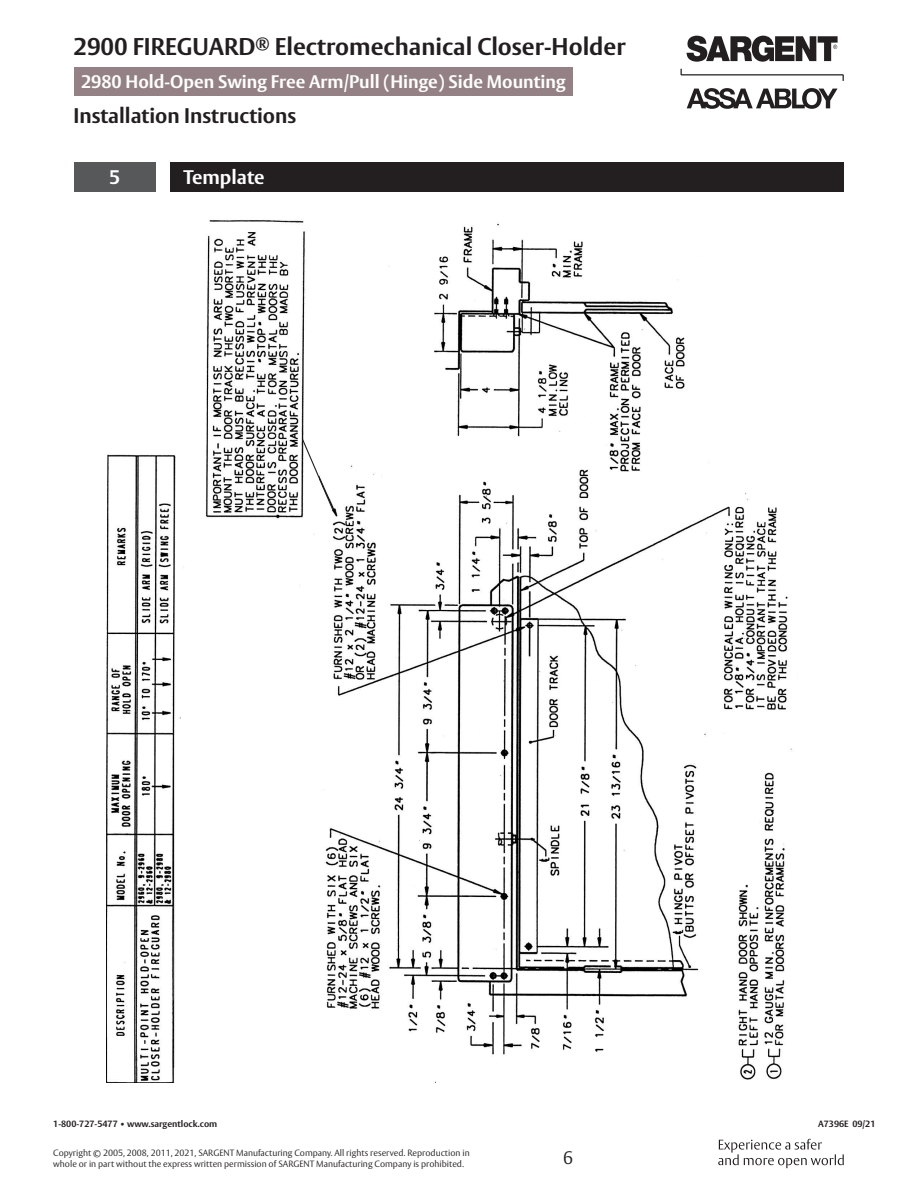
<style>
.page{position:relative;width:918px;height:1188px;background:#fff}
.page>*{position:absolute;margin:0;border:0;box-sizing:border-box;transform-origin:0 0}
.t1{font:700 24px "ASSA Vesta";color:#231f20}
.t2{font:700 21px "ASSA Vesta";color:#231f20}
.SECTION_NAME_START{font:700 19.5px "ASSA Vesta";color:#fff}
.Section_Number{font:700 19.5px "ASSA Vesta";color:#fff}
.t3{font:700 18px "ASSA Vesta";color:#fff}
.t4{font:300 18px "ASSA Vesta";color:#231f20}
.t5{font:300 9px/10.8px "ASSA Vesta";color:#231f20}
.t6{font:700 9px "ASSA Vesta";color:#231f20}
</style>
<div class="page">
<svg style="left:681px;top:69px;width:163px;height:12px"></svg>
<svg style="left:687px;top:88px;width:151px;height:21px"></svg>
<svg style="left:687px;top:36px;width:151px;height:26px"></svg>
<svg style="left:718px;top:1139px;width:126px;height:29px"></svg>
<div style="left:74px;top:67px;width:498px;height:28px;background:#948185"></div>
<img style="left:299px;top:223px;width:493px;height:859px">
<div style="left:723px;top:148px;width:98px;height:341px;background:#fff"></div>
<div style="left:250px;top:202px;width:98px;height:262px;background:#fff"></div>
<img style="left:206px;top:220px;width:113px;height:299px">
<img style="left:106px;top:454px;width:78px;height:629px">
<div style="left:74px;top:162px;width:81px;height:30px;background:#57585a"></div>
<div style="left:170px;top:162px;width:674px;height:30px;background:#231f20"></div>
<svg style="left:301px;top:438px;width:34px;height:74px"></svg>
<h1 class="t1" style="left:73px;top:32px;width:554px">2900 FIREGUARD<sup>®</sup> Electromechanical Closer-Holder</h1>
<h3 class="t3" style="left:81px;top:70px;width:486px">2980 Hold-Open Swing Free Arm/Pull (Hinge) Side Mounting</h3>
<h2 class="t2" style="left:73px;top:103px;width:224px">Installation Instructions</h2>
<p class="Section_Number" style="left:109px;top:166px;width:13px">5</p>
<p class="SECTION_NAME_START" style="left:184px;top:166px;width:83px">Template</p>
<p class="t6" style="left:53px;top:1119px;width:166px">1-800-727-5477 • www.sargentlock.com</p>
<p class="t5" style="left:53px;top:1148px;width:418px">Copyright © 2005, 2008, 2011, 2021, SARGENT Manufacturing Company. All rights reserved. Reproduction in whole or in part without the express written permission of SARGENT Manufacturing Company is prohibited.</p>
<h3 class="t4" style="left:563px;top:1147px;width:12px">6</h3>
<p class="t6" style="left:818px;top:1119px;width:59px">A7396E 09/21</p>
</div>
